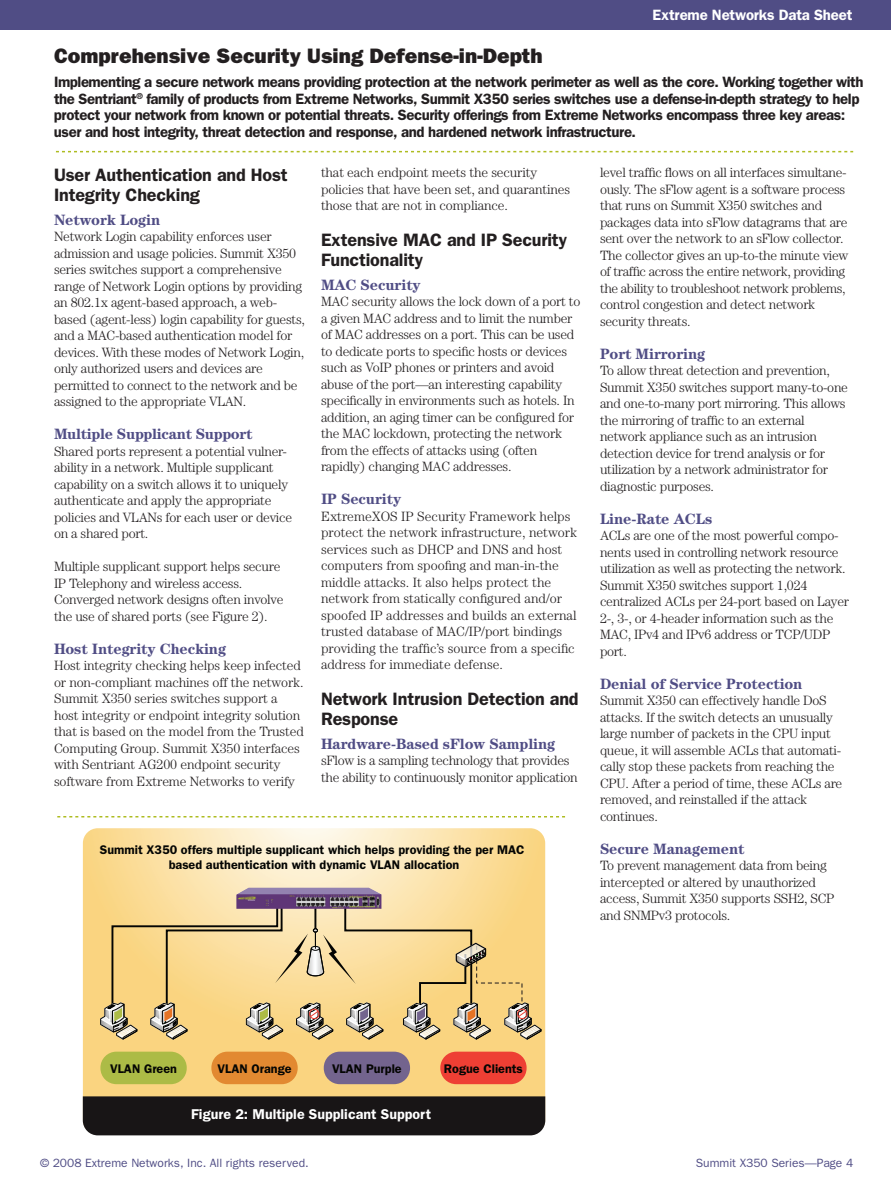
<style>
.page{position:relative;width:891px;height:1188px;background:#fff}
.page>*{position:absolute;margin:0;border:0;box-sizing:border-box;transform-origin:0 0}
.t1{font:800 21px "Franklin Gothic";color:#231f20}
.t2{font:600 18px/19.5px "Franklin Gothic";letter-spacing:-.01em;color:#231f20}
.t3{font:600 15px/16.5px "Franklin Gothic";letter-spacing:-.03em;color:#231f20}
.t4{font:700 15px "Century";letter-spacing:-.01em;color:#504d85}
.t5{font:600 15px "Franklin Gothic";letter-spacing:-.01em;color:#fff}
.t6{font:600 14.25px "Franklin Gothic";color:#fff}
.t7{font:300 13.5px/16.5px "Century";letter-spacing:-.02em;color:#231f20}
.t8{font:300 13.5px/16.5px "Century";color:#231f20}
.t9{font:600 12.6px/15.1px "Franklin Gothic";color:#040503;text-align:center}
.t10{font:12px "Franklin Gothic";color:#504d85}
</style>
<div class="page">
<div style="left:0;top:0;width:891px;height:29px;background:#504d85"></div>
<svg style="left:56px;top:151px;width:797px;height:1px"></svg>
<svg style="left:57px;top:816px;width:508px;height:2px"></svg>
<svg style="left:83px;top:828px;width:462px;height:268px"></svg>
<div style="left:83px;top:1096px;width:462px;height:39px;background:#181516"></div>
<div style="left:101px;top:1053px;width:85px;height:30px;background:#acbb46;border-radius:15px"></div>
<div style="left:100px;top:1052px;width:87px;height:32px;border:2px solid #acbb46;border-radius:15px"></div>
<div style="left:212px;top:1053px;width:85px;height:30px;background:#e28931;border-radius:15px"></div>
<div style="left:211px;top:1052px;width:87px;height:32px;border:2px solid #e28931;border-radius:15px"></div>
<div style="left:325px;top:1053px;width:84px;height:30px;background:#73648e;border-radius:15px"></div>
<div style="left:324px;top:1052px;width:86px;height:32px;border:2px solid #73648e;border-radius:15px"></div>
<div style="left:441px;top:1053px;width:85px;height:30px;background:#ee3f34;border-radius:15px"></div>
<div style="left:440px;top:1052px;width:87px;height:32px;border:2px solid #ee3f34;border-radius:15px"></div>
<svg style="left:100px;top:900px;width:442px;height:140px"></svg>
<img style="left:236px;top:888px;width:145px;height:21px">
<h1 class="t1" style="left:54px;top:43px;width:490px">Comprehensive Security Using Defense-in-Depth</h1>
<p class="t5" style="left:653px;top:6px;width:201px">Extreme Networks Data Sheet</p>
<p class="t3" style="left:54px;top:73px;width:811px">Implementing a secure network means providing protection at the network perimeter as well as the core. Working together with the Sentriant<sup>®</sup> family of products from Extreme Networks, Summit X350 series switches use a defense-in-depth strategy to help protect your network from known or potential threats. Security offerings from Extreme Networks encompass three key areas: user and host integrity, threat detection and response, and hardened network infrastructure.</p>
<h2 class="t2" style="left:54px;top:165px;width:235px">User Authentication and Host<br>Integrity Checking</h2>
<p class="t4" style="left:54px;top:211px;width:108px">Network Login</p>
<p class="t7" style="left:54px;top:228px;width:253px">Network Login capability enforces user admission and usage policies. Summit X350 series switches support a comprehensive range of Network Login options by providing an 802.1x agent-based approach, a web&shy;based (agent-less) login capability for guests, and a MAC-based authentication model for devices. With these modes of Network Login, only authorized users and devices are permitted to connect to the network and be assigned to the appropriate VLAN.</p>
<p class="t4" style="left:54px;top:425px;width:200px">Multiple Supplicant Support</p>
<p class="t7" style="left:54px;top:442px;width:240px">Shared ports represent a potential vulner&shy;ability in a network. Multiple supplicant capability on a switch allows it to uniquely authenticate and apply the appropriate policies and VLANs for each user or device on a shared port.</p>
<p class="t7" style="left:54px;top:558px;width:231px">Multiple supplicant support helps secure IP Telephony and wireless access.<br>Converged network designs often involve the use of shared ports (see Figure 2).</p>
<p class="t4" style="left:54px;top:640px;width:174px">Host Integrity Checking</p>
<p class="t7" style="left:54px;top:657px;width:251px">Host integrity checking helps keep infected or non-compliant machines off the network.<br>Summit X350 series switches support a host integrity or endpoint integrity solution that is based on the model from the Trusted Computing Group. Summit X350 interfaces with Sentriant AG200 endpoint security software from Extreme Networks to verify</p>
<p class="t7" style="left:321px;top:164px;width:251px">that each endpoint meets the security policies that have been set, and quarantines those that are not in compliance.</p>
<h2 class="t2" style="left:321px;top:230px;width:248px">Extensive MAC and IP Security<br>Functionality</h2>
<p class="t4" style="left:321px;top:276px;width:101px">MAC Security</p>
<p class="t7" style="left:321px;top:293px;width:261px">MAC security allows the lock down of a port to a given MAC address and to limit the number of MAC addresses on a port. This can be used to dedicate ports to specific hosts or devices such as VoIP phones or printers and avoid abuse of the port—an interesting capability specifically in environments such as hotels. In addition, an aging timer can be configured for the MAC lockdown, protecting the network from the effects of attacks using (often rapidly) changing MAC addresses.</p>
<p class="t4" style="left:321px;top:490px;width:82px">IP Security</p>
<p class="t8" style="left:321px;top:508px;width:258px">ExtremeXOS IP Security Framework helps protect the network infrastructure, network services such as DHCP and DNS and host computers from spoofing and man-in-the middle attacks. It also helps protect the network from statically configured and/or spoofed IP addresses and builds an external trusted database of MAC/IP/port bindings providing the traffic’s source from a specific address for immediate defense.</p>
<h2 class="t2" style="left:321px;top:689px;width:259px">Network Intrusion Detection and<br>Response</h2>
<p class="t4" style="left:321px;top:735px;width:236px">Hardware-Based sFlow Sampling</p>
<p class="t7" style="left:321px;top:752px;width:258px">sFlow is a sampling technology that provides the ability to continuously monitor application</p>
<p class="t9" style="left:100px;top:841px;width:426px">Summit X350 offers multiple supplicant which helps providing the per MAC based authentication with dynamic VLAN allocation</p>
<p class="t7" style="left:600px;top:164px;width:250px">level traffic flows on all interfaces simultane&shy;ously. The sFlow agent is a software process that runs on Summit X350 switches and packages data into sFlow datagrams that are sent over the network to an sFlow collector.<br>The collector gives an up-to-the minute view of traffic across the entire network, providing the ability to troubleshoot network problems, control congestion and detect network security threats.</p>
<p class="t4" style="left:600px;top:345px;width:107px">Port Mirroring</p>
<p class="t7" style="left:600px;top:362px;width:250px">To allow threat detection and prevention, Summit X350 switches support many-to-one and one-to-many port mirroring. This allows the mirroring of traffic to an external network appliance such as an intrusion detection device for trend analysis or for utilization by a network administrator for diagnostic purposes.</p>
<p class="t4" style="left:600px;top:510px;width:114px">Line-Rate ACLs</p>
<p class="t7" style="left:600px;top:527px;width:251px">ACLs are one of the most powerful compo&shy;nents used in controlling network resource utilization as well as protecting the network.<br>Summit X350 switches support 1,024 centralized ACLs per 24-port based on Layer 2-, 3-, or 4-header information such as the MAC, IPv4 and IPv6 address or TCP/UDP port.</p>
<p class="t4" style="left:600px;top:675px;width:204px">Denial of Service Protection</p>
<p class="t7" style="left:600px;top:692px;width:244px">Summit X350 can effectively handle DoS attacks. If the switch detects an unusually large number of packets in the CPU input queue, it will assemble ACLs that automati&shy;cally stop these packets from reaching the CPU. After a period of time, these ACLs are removed, and reinstalled if the attack continues.</p>
<p class="t4" style="left:600px;top:840px;width:146px">Secure Management</p>
<p class="t7" style="left:600px;top:857px;width:236px">To prevent management data from being intercepted or altered by unauthorized access, Summit X350 supports SSH2, SCP and SNMPv3 protocols.</p>
<p class="t9" style="left:110px;top:1060px;width:68px">VLAN Green</p>
<p class="t9" style="left:218px;top:1060px;width:75px">VLAN Orange</p>
<p class="t9" style="left:332px;top:1060px;width:71px">VLAN Purple</p>
<p class="t9" style="left:444px;top:1060px;width:80px">Rogue Clients</p>
<p class="t6" style="left:191px;top:1105px;width:241px">Figure 2: Multiple Supplicant Support</p>
<p class="t10" style="left:40px;top:1156px;width:270px">© 2008 Extreme Networks, Inc. All rights reserved.</p>
<p class="t10" style="left:696px;top:1156px;width:159px">Summit X350 Series—Page 4</p>
</div>
